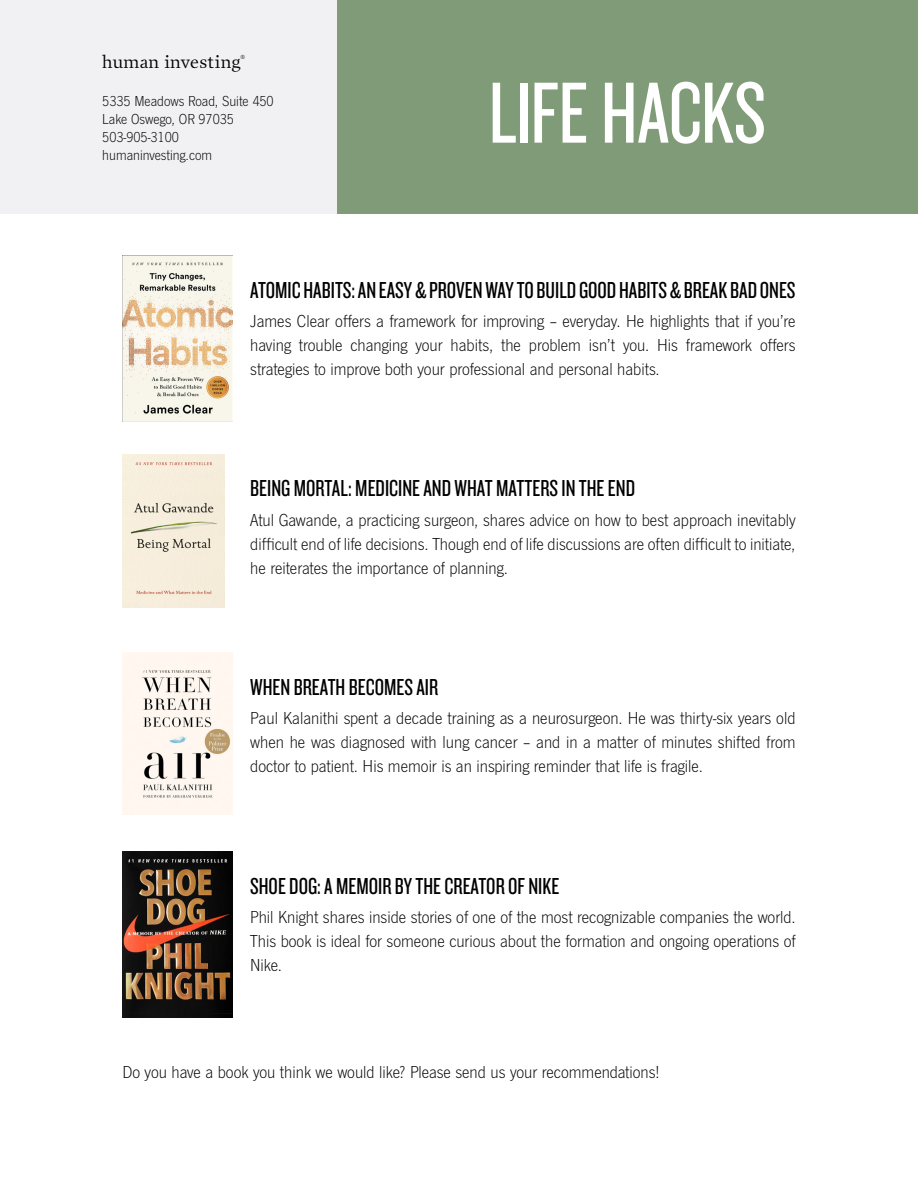
<style>
.page{position:relative;width:918px;height:1188px;background:#fff}
.page>*{position:absolute;margin:0;border:0;box-sizing:border-box;transform-origin:0 0}
.t1{font:90px "Knockout HTF28 Junior Featherwt";letter-spacing:-.01em;color:#fff}
.t2{font:24px "Knockout HTF28 Junior Featherwt";color:#000}
.t3{font:300 18px/24px "News Got";color:#000;text-align:justify}
.t4{font:18px "Prensa";letter-spacing:.01em;color:#000}
.t5{font:300 15px/18px "News Got";color:#000}
.t6{font:6px "Prensa";color:#000}
</style>
<div class="page">
<div style="left:337px;top:0;width:581px;height:214px;background:#809b77"></div>
<div style="left:0;top:0;width:337px;height:214px;background:#f1f1f3"></div>
<img style="left:122px;top:255px;width:110px;height:166px">
<img style="left:122px;top:653px;width:110px;height:162px">
<img style="left:122px;top:851px;width:110px;height:166px">
<img style="left:122px;top:454px;width:102px;height:154px">
<p class="t4" style="left:102px;top:51px;width:140px">human investing</p>
<p class="t6" style="left:240px;top:53px;width:6px">®</p>
<p class="t5" style="left:102px;top:92px;width:173px">5335 Meadows Road, Suite 450<br>Lake Oswego, OR 97035<br>503-905-3100 humaninvesting.com</p>
<h1 class="t1" style="left:489px;top:68px;width:279px">LIFE HACKS</h1>
<h2 class="t2" style="left:250px;top:278px;width:547px">ATOMIC HABITS: AN EASY &amp; PROVEN WAY TO BUILD GOOD HABITS &amp; BREAK BAD ONES</h2>
<p class="t3" style="left:250px;top:309px;width:547px">James Clear offers a framework for improving – everyday. He highlights that if you’re having trouble changing your habits, the problem isn’t you. His framework offers strategies to improve both your professional and personal habits.</p>
<h2 class="t2" style="left:250px;top:476px;width:386px">BEING MORTAL: MEDICINE AND WHAT MATTERS IN THE END</h2>
<p class="t3" style="left:250px;top:508px;width:547px">Atul Gawande, a practicing surgeon, shares advice on how to best approach inevitably difficult end of life decisions. Though end of life discussions are often difficult to initiate, he reiterates the importance of planning.</p>
<h2 class="t2" style="left:250px;top:675px;width:190px">WHEN BREATH BECOMES AIR</h2>
<p class="t3" style="left:250px;top:707px;width:547px">Paul Kalanithi spent a decade training as a neurosurgeon. He was thirty-six years old when he was diagnosed with lung cancer – and in a matter of minutes shifted from doctor to patient. His memoir is an inspiring reminder that life is fragile.</p>
<h2 class="t2" style="left:250px;top:874px;width:311px">SHOE DOG: A MEMOIR BY THE CREATOR OF NIKE</h2>
<p class="t3" style="left:250px;top:905px;width:547px">Phil Knight shares inside stories of one of the most recognizable companies the world.<br>This book is ideal for someone curious about the formation and ongoing operations of Nike.</p>
<p class="t3" style="left:122px;top:1060px;width:539px">Do you have a book you think we would like? Please send us your recommendations!</p>
</div>
